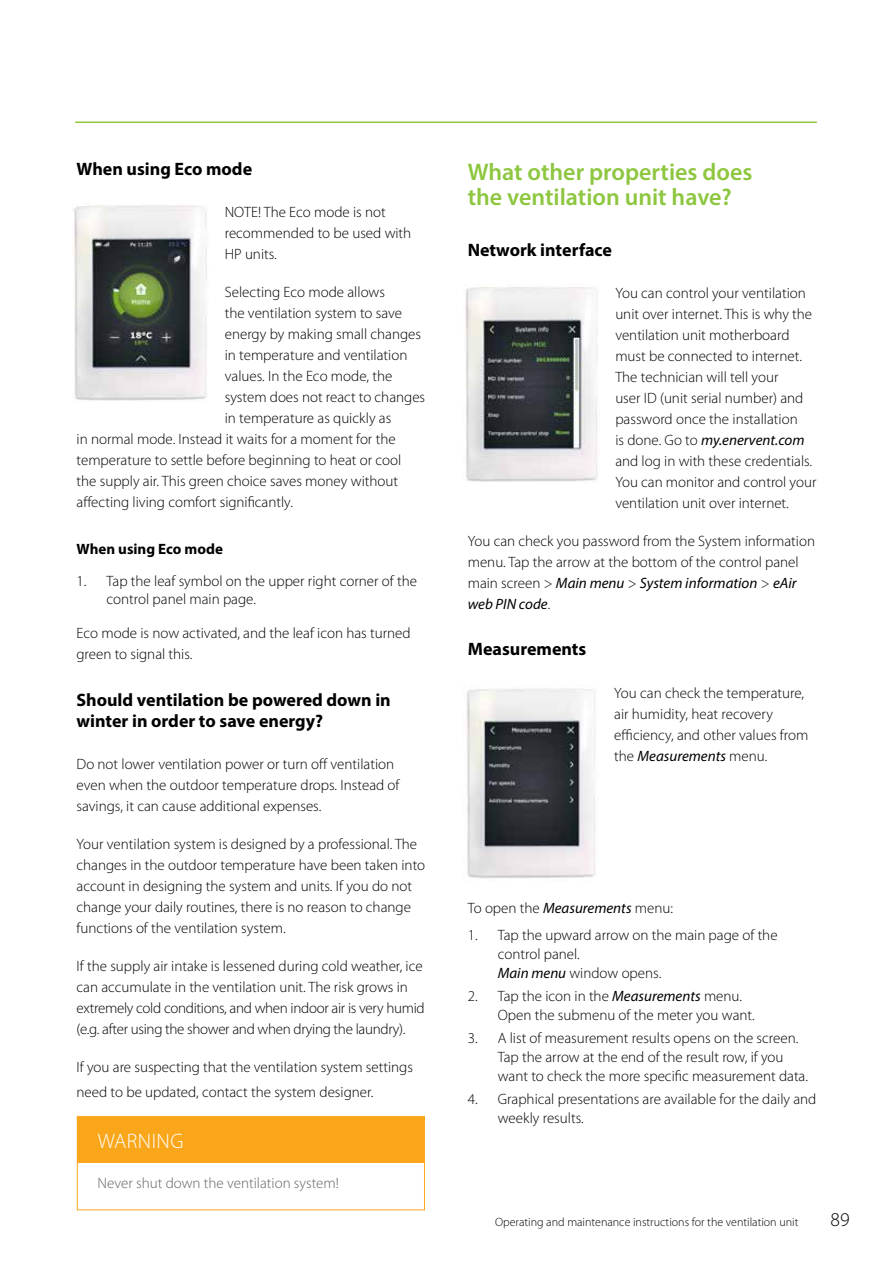
<style>
.page{position:relative;width:893px;height:1263px;background:#fff}
.page>*{position:absolute;margin:0;border:0;box-sizing:border-box;transform-origin:0 0}
.t1{font:600 24px/25.2px "Myriad Pro";color:#8dc63f}
.t2{font:300 21px "Myriad Pro";letter-spacing:.02em;color:#fff}
.t3{font:300 19.5px "Myriad Pro";color:#000}
.t4{font:700 18px/21px "Myriad Pro";color:#000}
.t5{font:300 15px/21px "Myriad Pro";color:#000}
.t6{font:300 15px "Myriad Pro";color:#636466}
.t7{font:700 15px "Myriad Pro";color:#000}
.t8{font:300 12px "Myriad Pro";color:#000}
.s1{font-weight:400;font-style:italic}
</style>
<div class="page">
<hr style="left:76px;top:121px;width:740px;height:2px;background:#8dc63f">
<img style="left:73px;top:205px;width:134px;height:196px">
<img style="left:467px;top:688px;width:129px;height:191px">
<img style="left:465px;top:287px;width:133px;height:195px">
<div style="left:77px;top:1117px;width:347px;height:45px;background:#faa61a"></div>
<div style="left:77px;top:1116px;width:348px;height:94px;border:1px solid #faa61a"></div>
<p class="t4" style="left:77px;top:158px;width:177px">When using Eco mode</p>
<p class="t5" style="left:225px;top:202px;width:188px">NOTE! The Eco mode is not recommended to be used with<br>HP units.</p>
<p class="t5" style="left:225px;top:282px;width:162px">Selecting Eco mode allows</p>
<p class="t5" style="left:225px;top:303px;width:179px">the ventilation system to save</p>
<p class="t5" style="left:225px;top:324px;width:198px">energy by making small changes</p>
<p class="t5" style="left:225px;top:345px;width:184px">in temperature and ventilation</p>
<p class="t5" style="left:225px;top:366px;width:169px">values. In the Eco mode, the</p>
<p class="t5" style="left:225px;top:387px;width:202px">system does not react to changes</p>
<p class="t5" style="left:225px;top:408px;width:168px">in temperature as quickly as</p>
<p class="t5" style="left:77px;top:429px;width:321px">in normal mode. Instead it waits for a moment for the</p>
<p class="t5" style="left:77px;top:450px;width:326px">temperature to settle before beginning to heat or cool</p>
<p class="t5" style="left:77px;top:471px;width:323px">the supply air. This green choice saves money without</p>
<p class="t5" style="left:77px;top:492px;width:218px">affecting living comfort significantly.</p>
<p class="t7" style="left:77px;top:539px;width:148px">When using Eco mode</p>
<p class="t5" style="left:107px;top:571px;width:312px;line-height:18.9px;text-indent:-30px">1. Tap the leaf symbol on the upper right corner of the control panel main page.</p>
<p class="t5" style="left:77px;top:623px;width:336px">Eco mode is now activated, and the leaf icon has turned green to signal this.</p>
<p class="t4" style="left:77px;top:689px;width:316px">Should ventilation be powered down in winter in order to save energy?</p>
<p class="t5" style="left:77px;top:753px;width:324px">Do not lower ventilation power or turn off ventilation even when the outdoor temperature drops. Instead of savings, it can cause additional expenses.</p>
<p class="t5" style="left:77px;top:833px;width:350px">Your ventilation system is designed by a professional. The changes in the outdoor temperature have been taken into account in designing the system and units. If you do not change your daily routines, there is no reason to change functions of the ventilation system.</p>
<p class="t5" style="left:77px;top:955px;width:350px">If the supply air intake is lessened during cold weather, ice can accumulate in the ventilation unit. The risk grows in extremely cold conditions, and when indoor air is very humid (e.g. after using the shower and when drying the laundry).</p>
<p class="t5" style="left:77px;top:1054px;width:338px;line-height:25.2px">If you are suspecting that the ventilation system settings need to be updated, contact the system designer.</p>
<h2 class="t2" style="left:98px;top:1128px;width:87px">WARNING</h2>
<p class="t6" style="left:98px;top:1174px;width:243px">Never shut down the ventilation system!</p>
<h1 class="t1" style="left:468px;top:158px;width:286px">What other properties does the ventilation unit have?</h1>
<p class="t4" style="left:468px;top:238px;width:146px">Network interface</p>
<p class="t5" style="left:615px;top:282px;width:203px">You can control your ventilation unit over internet. This is why the ventilation unit motherboard must be connected to internet.<br>The technician will tell your<br>user ID (unit serial number) and password once the installation<br>is done. Go to <span class="s1">my.enervent.com </span>and log in with these credentials.<br>You can monitor and control your ventilation unit over internet.</p>
<p class="t5" style="left:468px;top:530px;width:349px">You can check you password from the System information menu. Tap the arrow at the bottom of the control panel main screen &gt; <span class="s1">Main menu</span> &gt; <span class="s1">System information</span> &gt; <span class="s1">eAir web PIN code</span>.</p>
<p class="t4" style="left:468px;top:638px;width:120px">Measurements</p>
<p class="t5" style="left:614px;top:682px;width:196px">You can check the temperature, air humidity, heat recovery efficiency, and other values from the <span class="s1">Measurements</span> menu.</p>
<p class="t5" style="left:468px;top:897px;width:207px">To open the <span class="s1">Measurements</span> menu:</p>
<p class="t5" style="left:498px;top:925px;width:281px;line-height:18.9px;text-indent:-30px">1. Tap the upward arrow on the main page of the control panel.<br><span class="s1">Main menu</span> window opens.</p>
<p class="t5" style="left:498px;top:986px;width:259px;line-height:18.9px;text-indent:-30px">2. Tap the icon in the <span class="s1">Measurements</span> menu.<br>Open the submenu of the meter you want.</p>
<p class="t5" style="left:498px;top:1028px;width:312px;line-height:18.9px;text-indent:-30px">3. A list of measurement results opens on the screen.<br>Tap the arrow at the end of the result row, if you want to check the more specific measurement data.</p>
<p class="t5" style="left:498px;top:1089px;width:320px;line-height:18.9px;text-indent:-30px">4. Graphical presentations are available for the daily and weekly results.</p>
<p class="t8" style="left:495px;top:1215px;width:305px">Operating and maintenance instructions for the ventilation unit</p>
<h3 class="t3" style="left:831px;top:1208px;width:21px">89</h3>
</div>
